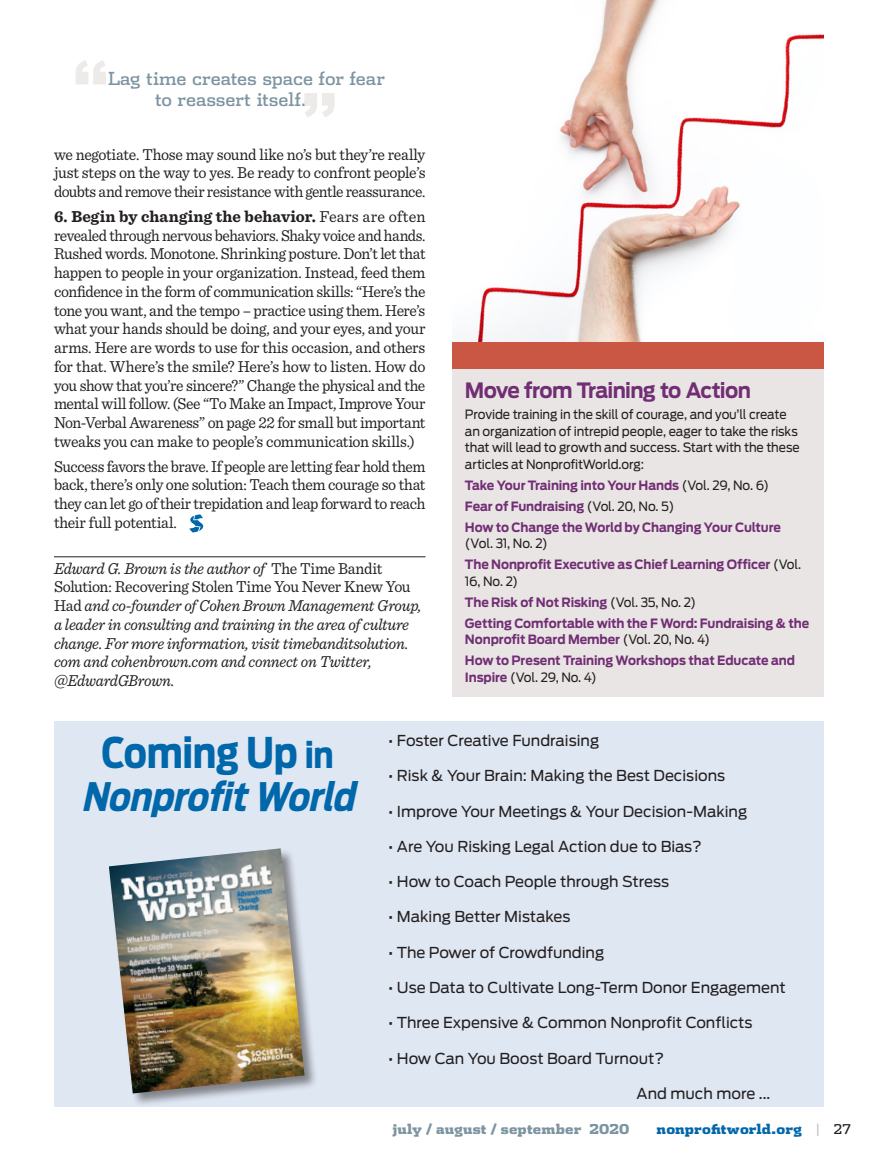
<style>
.page{position:relative;width:878px;height:1161px;background:#fff}
.page>*{position:absolute;margin:0;border:0;box-sizing:border-box;transform-origin:0 0}
.Pull_Quote{font:700 72px "Antenna";color:#ecebe9}
.t1{font:700 42px "Antenna Cond";letter-spacing:-.01em;color:#0067aa}
.t2{font:italic 700 39px "Antenna Cond";color:#0067aa}
.Sidebar_Head{font:700 21px "Antenna";letter-spacing:-.035em;color:#712e74;scale:.95 1}
.Pull_Quote-2{font:18px/21px "Dispatch";letter-spacing:-.015em;color:#7d94a1}
.Feature_Copy{font:16.5px/18.8px "Sentinel";letter-spacing:-.02em;color:#231f20;text-align:justify}
.Article_Credit_w__ru{font:italic 16.5px/18.8px "Sentinel";letter-spacing:-.015em;color:#231f20;scale:.95 1}
.Feature_Copy-2{font:16.5px/18.8px "Sentinel";letter-spacing:-.02em;color:#231f20;text-align:justify;scale:.94 1}
.Feature_Copy-3{font:16.5px/18.8px "Sentinel";letter-spacing:-.02em;color:#231f20;scale:.96 1}
.Feature_Copy-4{font:16.5px "Sentinel";letter-spacing:-.02em;color:#231f20;scale:.95 1}
.Coming_UP{font:15px "Antenna";color:#231f20}
.t3{font:900 13.5px "Dispatch";letter-spacing:.01em;color:#7d94a1}
.t4{font:900 13.5px "Dispatch";letter-spacing:.01em;color:#0067aa}
.Sidebar_Sans_Copy{font:700 12.75px/16.5px "Antenna";letter-spacing:-.01em;color:#712e74;scale:.95 1}
.Sidebar_Sans_Copy-2{font:12.75px/16.5px "Antenna";letter-spacing:-.015em;color:#231f20;scale:.95 1}
.s1{font-weight:700}
.s2{font-style:normal}
.s3{font-weight:400;color:#231f20}
.s4{font-size:36px}
.s5{font-weight:400;color:#bcbdc0}
</style>
<div class="page">
<hr style="left:54px;top:556px;width:371px;height:1px;background:#231f20">
<svg style="left:189px;top:514px;width:14px;height:18px"></svg>
<div style="left:452px;top:342px;width:372px;height:355px;background:#e9e5e4"></div>
<div style="left:452px;top:342px;width:372px;height:26px;background:#ca5744"></div>
<div style="left:54px;top:722px;width:770px;height:385px;background:#dfe7f3"></div>
<div style="left:108px;top:848px;width:210px;height:260px;background:#231f20;opacity:.5"></div>
<img style="left:109px;top:848px;width:195px;height:246px">
<img style="left:475px;top:0;width:348px;height:342px">
<p class="Pull_Quote" style="left:72px;top:44px;width:40px">“</p>
<p class="Pull_Quote-2" style="left:155px;top:67px;width:232px;text-indent:-47px">Lag time creates space for fear to reassert itself.</p>
<p class="Pull_Quote" style="left:300px;top:77px;width:40px">”</p>
<p class="Feature_Copy-4" style="left:54px;top:142px;width:392px">we negotiate. Those may sound like no’s but they’re really</p>
<p class="Feature_Copy-3" style="left:54px;top:163px;width:388px">just steps on the way to yes. Be ready to confront people’s doubts and remove their resistance with gentle reassurance.</p>
<p class="Feature_Copy" style="left:54px;top:206px;width:373px"><span class="s1">6. Begin by changing the behavior.</span> Fears are often revealed through nervous behaviors. Shaky voice and hands.<br>Rushed words. Monotone. Shrinking posture. Don’t let that happen to people in your organization. Instead, feed them confidence in the form of communication skills: “Here’s the tone you want, and the tempo – practice using them. Here’s what your hands should be doing, and your eyes, and your arms. Here are words to use for this occasion, and others for that. Where’s the smile? Here’s how to listen. How do you show that you’re sincere?” Change the physical and the mental will follow. (See “To Make an Impact, Improve Your Non-Verbal Awareness” on page 22 for small but important tweaks you can make to people’s communication skills.)</p>
<p class="Feature_Copy-2" style="left:54px;top:456px;width:396px">Success favors the brave. If people are letting fear hold them back, there’s only one solution: Teach them courage so that they can let go of their trepidation and leap forward to reach their full potential.</p>
<p class="Article_Credit_w__ru" style="left:54px;top:558px;width:388px">Edward G. Brown is the author of <span class="s2">The Time Bandit Solution: Recovering Stolen Time You Never Knew You Had</span> and co-founder of Cohen Brown Management Group, a leader in consulting and training in the area of culture change. For more information, visit timebanditsolution. com and cohenbrown.com and connect on Twitter, @EdwardGBrown.</p>
<p class="Sidebar_Head" style="left:465px;top:378px;width:302px">Move from Training to Action</p>
<p class="Sidebar_Sans_Copy-2" style="left:465px;top:406px;width:354px">Provide training in the skill of courage, and you’ll create an organization of intrepid people, eager to take the risks that will lead to growth and success. Start with the these articles at NonprofitWorld.org:</p>
<p class="Sidebar_Sans_Copy" style="left:465px;top:477px;width:321px">Take Your Training into Your Hands <span class="s3">(Vol. 29, No. 6)</span></p>
<p class="Sidebar_Sans_Copy" style="left:465px;top:498px;width:222px">Fear of Fundraising <span class="s3">(Vol. 20, No. 5)</span></p>
<p class="Sidebar_Sans_Copy" style="left:465px;top:519px;width:334px">How to Change the World by Changing Your Culture <span class="s3">(Vol. 31, No. 2)</span></p>
<p class="Sidebar_Sans_Copy" style="left:465px;top:556px;width:355px">The Nonprofit Executive as Chief Learning Officer <span class="s3">(Vol.<br>16, No. 2)</span></p>
<p class="Sidebar_Sans_Copy" style="left:465px;top:594px;width:245px">The Risk of Not Risking <span class="s3">(Vol. 35, No. 2)</span></p>
<p class="Sidebar_Sans_Copy" style="left:465px;top:615px;width:364px">Getting Comfortable with the F Word: Fundraising &amp; the<br>Nonprofit Board Member <span class="s3">(Vol. 20, No. 4)</span></p>
<p class="Sidebar_Sans_Copy" style="left:465px;top:652px;width:349px">How to Present Training Workshops that Educate and<br>Inspire <span class="s3">(Vol. 29, No. 4)</span></p>
<p class="t1" style="left:101px;top:728px;width:234px">Coming Up <span class="s4">in</span></p>
<p class="t2" style="left:81px;top:774px;width:284px">NonprofitWorld</p>
<p class="Coming_UP" style="left:388px;top:732px;width:212px">• Foster Creative Fundraising</p>
<p class="Coming_UP" style="left:388px;top:767px;width:338px">• Risk &amp; Your Brain: Making the Best Decisions</p>
<p class="Coming_UP" style="left:388px;top:802px;width:360px">• Improve Your Meetings &amp; Your Decision-Making</p>
<p class="Coming_UP" style="left:388px;top:838px;width:315px">• Are You Risking Legal Action due to Bias?</p>
<p class="Coming_UP" style="left:388px;top:873px;width:282px">• How to Coach People through Stress</p>
<p class="Coming_UP" style="left:388px;top:908px;width:184px">• Making Better Mistakes</p>
<p class="Coming_UP" style="left:388px;top:943px;width:218px">• The Power of Crowdfunding</p>
<p class="Coming_UP" style="left:388px;top:979px;width:399px">• Use Data to Cultivate Long-Term Donor Engagement</p>
<p class="Coming_UP" style="left:388px;top:1014px;width:366px">• Three Expensive &amp; Common Nonprofit Conflicts</p>
<p class="Coming_UP" style="left:388px;top:1049px;width:277px">• How Can You Boost Board Turnout?</p>
<p class="Coming_UP" style="left:636px;top:1085px;width:135px">And much more ...</p>
<p class="t3" style="left:392px;top:1119px;width:238px">july / august / september 2020</p>
<p class="t4" style="left:656px;top:1119px;width:196px">nonprofitworld.org <span class="s5">|</span> <span class="s3">27</span></p>
</div>
